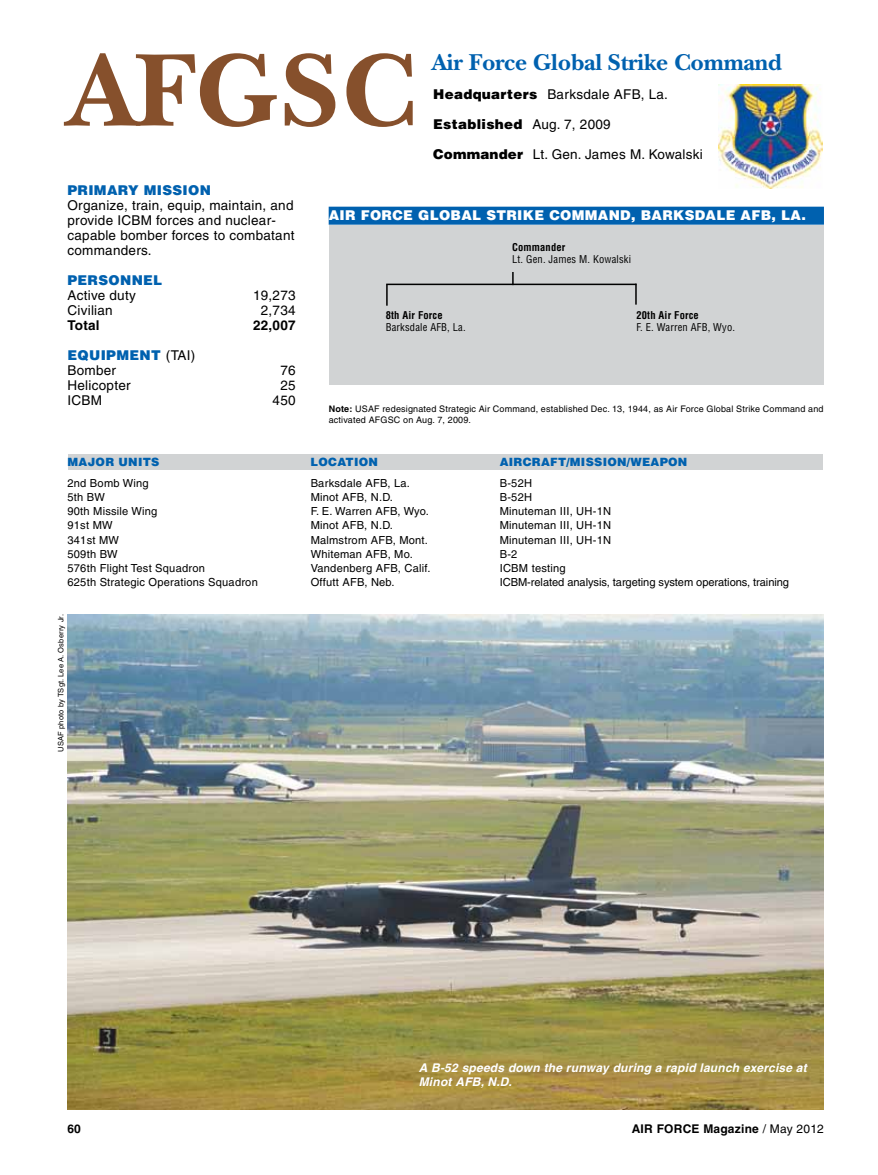
<style>
.page{position:relative;width:878px;height:1175px;background:#fff}
.page>*{position:absolute;margin:0;border:0;box-sizing:border-box;transform-origin:0 0}
.t1{font:700 108px "New Baskerville";letter-spacing:.01em;color:#86502c}
.t2{font:700 24px "New Baskerville";letter-spacing:-.01em;color:#0061af}
.t3{font:13.5px/15px "Helvetica";letter-spacing:.02em;color:#000}
.t4{font:900 13.5px "Helvetica";letter-spacing:.025em;color:#fff}
.t5{font:900 13.5px "Helvetica";letter-spacing:.025em;color:#0061af}
.t6{font:900 13.5px "Helvetica";letter-spacing:.025em;color:#000}
.t7{font:700 13.5px "Helvetica";letter-spacing:.02em;color:#000}
.t8{font:italic 700 12px/13.5px "Helvetica";letter-spacing:.02em;color:#fff}
.t9{font:700 12px "Helvetica";letter-spacing:.02em;color:#000}
.t10{font:900 11.4px "Helvetica";letter-spacing:.025em;color:#0061af}
.t11{font:11.1px "Helvetica";letter-spacing:.02em;color:#000}
.t12{font:11.1px "Helvetica";letter-spacing:-.005em;color:#000}
.t13{font:condensed 10.5px "Helvetica";letter-spacing:.015em;color:#000}
.t14{font:700 condensed 10.5px "Helvetica";letter-spacing:.015em;color:#000}
.t15{font:9px/10.5px "Helvetica";letter-spacing:.02em;color:#000}
.t16{font:7.5px "Helvetica";letter-spacing:.02em;color:#000}
.s1{font-weight:900}
.s2{font-weight:400}
.s3{font-weight:900;color:#0061af}
.s4{font-weight:700}
</style>
<div class="page">
<div style="left:329px;top:225px;width:495px;height:159px;background:#d1d3d4"></div>
<svg style="left:512px;top:272px;width:1px;height:12px"></svg>
<svg style="left:635px;top:285px;width:1px;height:19px"></svg>
<hr style="left:386px;top:284px;width:250px;height:1px;background:#000">
<svg style="left:386px;top:285px;width:1px;height:21px"></svg>
<div style="left:328px;top:207px;width:496px;height:18px;background:#0061af"></div>
<img style="left:718px;top:84px;width:105px;height:104px">
<div style="left:68px;top:454px;width:755px;height:16px;background:#d1d3d4"></div>
<img style="left:68px;top:614px;width:756px;height:495px">
<h1 class="t1" style="left:68px;top:27px;width:351px">AFGSC</h1>
<h2 class="t2" style="left:432px;top:48px;width:352px">Air Force Global Strike Command</h2>
<p class="t3" style="left:433px;top:87px;width:236px"><span class="s1">HEADQUARTERS</span> Barksdale AFB, La.</p>
<p class="t6" style="left:433px;top:116px;width:179px">ESTABLISHED <span class="s2">Aug. 7, 2009</span></p>
<p class="t3" style="left:433px;top:147px;width:271px"><span class="s1">COMMANDER</span> Lt. Gen. James M. Kowalski</p>
<p class="t5" style="left:68px;top:181px;width:145px">PRIMARY MISSION</p>
<p class="t3" style="left:68px;top:197px;width:228px">Organize, train, equip, maintain, and provide ICBM forces and nuclear&shy;capable bomber forces to combatant commanders.</p>
<p class="t5" style="left:68px;top:271px;width:96px">PERSONNEL</p>
<p class="t3" style="left:68px;top:287px;width:70px">Active duty</p>
<p class="t3" style="left:253px;top:287px;width:44px">19,273</p>
<p class="t3" style="left:67px;top:302px;width:47px">Civilian</p>
<p class="t3" style="left:261px;top:302px;width:36px">2,734</p>
<p class="t7" style="left:67px;top:317px;width:34px">Total</p>
<p class="t7" style="left:253px;top:317px;width:44px">22,007</p>
<p class="t3" style="left:67px;top:347px;width:129px"><span class="s3">EQUIPMENT</span> (TAI)<br>Bomber</p>
<p class="t3" style="left:280px;top:362px;width:17px">76</p>
<p class="t3" style="left:67px;top:377px;width:65px">Helicopter</p>
<p class="t3" style="left:280px;top:377px;width:17px">25</p>
<p class="t3" style="left:67px;top:392px;width:36px">ICBM</p>
<p class="t3" style="left:272px;top:392px;width:25px">450</p>
<p class="t4" style="left:328px;top:206px;width:423px">AIR FORCE GLOBAL STRIKE COMMAND, BARKSDALE AFB</p>
<p class="t4" style="left:771px;top:206px;width:36px">, LA.</p>
<p class="t14" style="left:386px;top:309px;width:58px">8th Air Force</p>
<p class="t13" style="left:386px;top:320px;width:82px">Barksdale AFB, La.</p>
<p class="t14" style="left:512px;top:241px;width:55px">Commander</p>
<p class="t13" style="left:512px;top:252px;width:121px">Lt. Gen. James M. Kowalski</p>
<p class="t14" style="left:636px;top:309px;width:64px">20th Air Force</p>
<p class="t13" style="left:636px;top:320px;width:100px">F. E. Warren AFB, Wyo.</p>
<p class="t15" style="left:328px;top:404px;width:496px"><span class="s4">Note:</span> USAF redesignated Strategic Air Command, established Dec. 13, 1944, as Air Force Global Strike Command and activated AFGSC on Aug. 7, 2009.</p>
<p class="t10" style="left:68px;top:454px;width:93px">MAJOR UNITS</p>
<p class="t10" style="left:310px;top:454px;width:69px">LOCATION</p>
<p class="t10" style="left:499px;top:454px;width:189px">AIRCRAFT/MISSION/WEAPON</p>
<p class="t11" style="left:68px;top:476px;width:83px">2nd Bomb Wing</p>
<p class="t11" style="left:311px;top:476px;width:101px">Barksdale AFB, La.</p>
<p class="t11" style="left:500px;top:476px;width:34px">B-52H</p>
<p class="t11" style="left:68px;top:490px;width:39px">5th BW</p>
<p class="t11" style="left:311px;top:490px;width:84px">Minot AFB, N.D.</p>
<p class="t11" style="left:500px;top:490px;width:34px">B-52H</p>
<p class="t11" style="left:68px;top:505px;width:91px">90th Missile Wing</p>
<p class="t11" style="left:311px;top:505px;width:120px">F. E. Warren AFB, Wyo.</p>
<p class="t11" style="left:500px;top:505px;width:113px">Minuteman III, UH-1N</p>
<p class="t11" style="left:68px;top:519px;width:47px">91st MW</p>
<p class="t11" style="left:311px;top:519px;width:84px">Minot AFB, N.D.</p>
<p class="t11" style="left:500px;top:519px;width:113px">Minuteman III, UH-1N</p>
<p class="t11" style="left:68px;top:533px;width:53px">341st MW</p>
<p class="t11" style="left:311px;top:533px;width:119px">Malmstrom AFB, Mont.</p>
<p class="t11" style="left:500px;top:533px;width:113px">Minuteman III, UH-1N</p>
<p class="t11" style="left:68px;top:547px;width:52px">509th BW</p>
<p class="t11" style="left:311px;top:547px;width:104px">Whiteman AFB, Mo.</p>
<p class="t11" style="left:500px;top:547px;width:19px">B-2</p>
<p class="t11" style="left:68px;top:562px;width:139px">576th Flight Test Squadron</p>
<p class="t11" style="left:311px;top:562px;width:121px">Vandenberg AFB, Calif.</p>
<p class="t11" style="left:500px;top:562px;width:67px">ICBM testing</p>
<p class="t11" style="left:68px;top:576px;width:192px">625th Strategic Operations Squadron</p>
<p class="t11" style="left:311px;top:576px;width:85px">Offutt AFB, Neb.</p>
<p class="t12" style="left:500px;top:576px;width:291px">ICBM-related analysis, targeting system operations, training</p>
<p class="t16" style="left:57px;top:751px;width:139px;rotate:-90deg">USAF photo by TSgt. Lee A. Osberry Jr.</p>
<p class="t8" style="left:418px;top:1061px;width:389px">A B-52 speeds down the runway during a rapid launch exercise at<br>Minot AFB, N.D.</p>
<p class="t9" style="left:67px;top:1121px;width:15px">60</p>
<p class="t9" style="left:631px;top:1121px;width:194px">AIR FORCE Magazine <span class="s2">/ May 2012</span></p>
</div>
